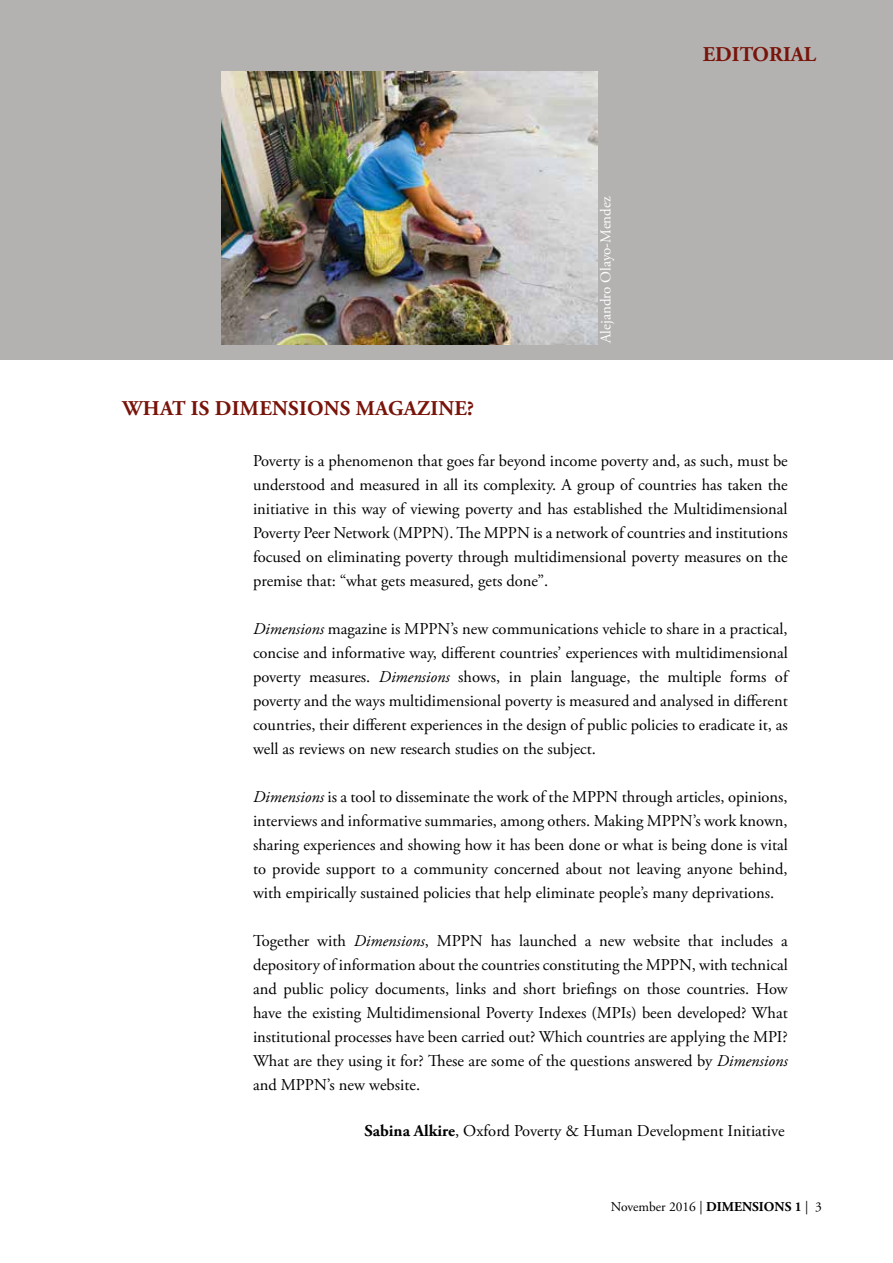
<style>
.page{position:relative;width:893px;height:1263px;background:#fff}
.page>*{position:absolute;margin:0;border:0;box-sizing:border-box;transform-origin:0 0}
.t1{font:700 21px "Adobe Garamond Pro";letter-spacing:.015em;color:#78140a}
.t2{font:16.5px/24px "Adobe Garamond Pro";color:#000;text-align:justify}
.t3{font:15px "Adobe Garamond Pro";color:#fff}
.t4{font:13.5px "Adobe Garamond Pro";color:#000}
.s1{font-style:italic}
.s2{font-weight:700}
</style>
<div class="page">
<div style="left:0;top:0;width:893px;height:359px;background:#b4b2b1"></div>
<hr style="left:0;top:0;width:1px;height:1263px;background:#fff">
<img style="left:221px;top:72px;width:376px;height:272px">
<p class="t3" style="left:597px;top:343px;width:148px;rotate:-90deg">Alejandro Olayo-Mendez</p>
<p class="t1" style="left:703px;top:42px;width:115px">EDITORIAL</p>
<p class="t1" style="left:122px;top:396px;width:353px">WHAT IS DIMENSIONS MAGAZINE?</p>
<p class="t2" style="left:253px;top:449px;width:536px">Poverty is a phenomenon that goes far beyond income poverty and, as such, must be understood and measured in all its complexity. A group of countries has taken the initiative in this way of viewing poverty and has established the Multidimensional Poverty Peer Network (MPPN). The MPPN is a network of countries and institutions focused on eliminating poverty through multidimensional poverty measures on the premise that: “what gets measured, gets done”.</p>
<p class="t2" style="left:253px;top:617px;width:536px"><span class="s1">Dimensions</span> magazine is MPPN’s new communications vehicle to share in a practical, concise and informative way, different countries’ experiences with multidimensional poverty measures. <span class="s1">Dimensions</span> shows, in plain language, the multiple forms of poverty and the ways multidimensional poverty is measured and analysed in different countries, their different experiences in the design of public policies to eradicate it, as well as reviews on new research studies on the subject.</p>
<p class="t2" style="left:253px;top:785px;width:536px"><span class="s1">Dimensions</span> is a tool to disseminate the work of the MPPN through articles, opinions, interviews and informative summaries, among others. Making MPPN’s work known, sharing experiences and showing how it has been done or what is being done is vital to provide support to a community concerned about not leaving anyone behind, with empirically sustained policies that help eliminate people’s many deprivations.</p>
<p class="t2" style="left:253px;top:929px;width:536px">Together with <span class="s1">Dimensions</span>, MPPN has launched a new website that includes a depository of information about the countries constituting the MPPN, with technical and public policy documents, links and short briefings on those countries. How have the existing Multidimensional Poverty Indexes (MPIs) been developed? What institutional processes have been carried out? Which countries are applying the MPI?<br>What are they using it for? These are some of the questions answered by <span class="s1">Dimensions </span>and MPPN’s new website.</p>
<p class="t2" style="left:365px;top:1119px;width:422px"><span class="s2">Sabina Alkire</span>, Oxford Poverty &amp; Human Development Initiative</p>
<p class="t4" style="left:611px;top:1199px;width:212px">November 2016 | <span class="s2">DIMENSIONS 1</span> | 3</p>
</div>
